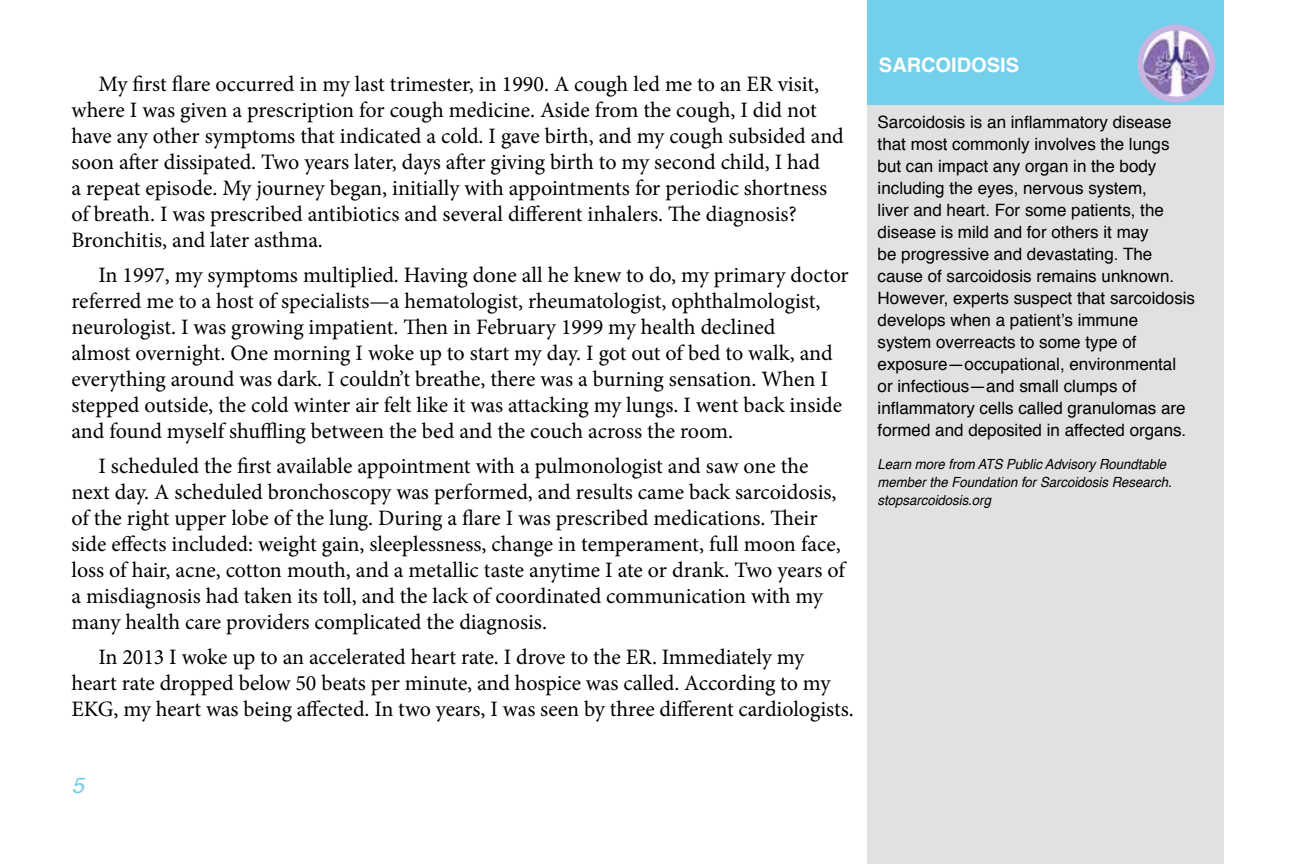
<style>
.page{position:relative;width:1296px;height:864px;background:#fff}
.page>*{position:absolute;margin:0;border:0;box-sizing:border-box;transform-origin:0 0}
.t1{font:22px/26px "Minion Pro";letter-spacing:-.005em;color:#000}
.t2{font:italic 22px "Helvetica";color:#74cfea}
.t3{font:700 20px "Helvetica";color:#fff}
.t4{font:17px/22px "Helvetica";color:#000}
.t5{font:italic 14px/18px "Helvetica";color:#000;scale:.94 1}
</style>
<div class="page">
<div style="left:867px;top:89px;width:356px;height:775px;background:#e0e1e2"></div>
<div style="left:867px;top:0;width:356px;height:104px;background:#74cfea"></div>
<img style="left:1140px;top:28px;width:72px;height:72px;border-radius:36px">
<div style="left:1137px;top:25px;width:78px;height:78px;border:6px solid #c7b4e2;border-radius:50%"></div>
<p class="t1" style="left:71px;top:71px;width:774px;text-indent:27px">My first flare occurred in my last trimester, in 1990. A cough led me to an ER visit, where I was given a prescription for cough medicine. Aside from the cough, I did not have any other symptoms that indicated a cold. I gave birth, and my cough subsided and soon after dissipated. Two years later, days after giving birth to my second child, I had<br>a repeat episode. My journey began, initially with appointments for periodic shortness of breath. I was prescribed antibiotics and several different inhalers. The diagnosis?<br>Bronchitis, and later asthma.</p>
<p class="t1" style="left:71px;top:262px;width:779px;text-indent:27px">In 1997, my symptoms multiplied. Having done all he knew to do, my primary doctor referred me to a host of specialists—a hematologist, rheumatologist, ophthalmologist, neurologist. I was growing impatient. Then in February 1999 my health declined<br>almost overnight. One morning I woke up to start my day. I got out of bed to walk, and everything around was dark. I couldn’t breathe, there was a burning sensation. When I stepped outside, the cold winter air felt like it was attacking my lungs. I went back inside and found myself shuffling between the bed and the couch across the room.</p>
<p class="t1" style="left:71px;top:453px;width:775px;text-indent:27px">I scheduled the first available appointment with a pulmonologist and saw one the next day. A scheduled bronchoscopy was performed, and results came back sarcoidosis, of the right upper lobe of the lung. During a flare I was prescribed medications. Their side effects included: weight gain, sleeplessness, change in temperament, full moon face, loss of hair, acne, cotton mouth, and a metallic taste anytime I ate or drank. Two years of a misdiagnosis had taken its toll, and the lack of coordinated communication with my many health care providers complicated the diagnosis.</p>
<p class="t1" style="left:71px;top:644px;width:784px;text-indent:27px">In 2013 I woke up to an accelerated heart rate. I drove to the ER. Immediately my heart rate dropped below 50 beats per minute, and hospice was called. According to my<br>EKG, my heart was being affected. In two years, I was seen by three different cardiologists.</p>
<p class="t2" style="left:72px;top:767px;width:14px">5</p>
<p class="t3" style="left:879px;top:51px;width:142px">SARCOIDOSIS</p>
<p class="t4" style="left:878px;top:112px;width:319px">Sarcoidosis is an inflammatory disease that most commonly involves the lungs but can impact any organ in the body including the eyes, nervous system,<br>liver and heart. For some patients, the disease is mild and for others it may<br>be progressive and devastating. The cause of sarcoidosis remains unknown.<br>However, experts suspect that sarcoidosis develops when a patient’s immune system overreacts to some type of exposure—occupational, environmental or infectious—and small clumps of inflammatory cells called granulomas are formed and deposited in affected organs.</p>
<p class="t5" style="left:878px;top:455px;width:314px">Learn more from ATS Public Advisory Roundtable member the Foundation for Sarcoidosis Research. stopsarcoidosis.org</p>
</div>
